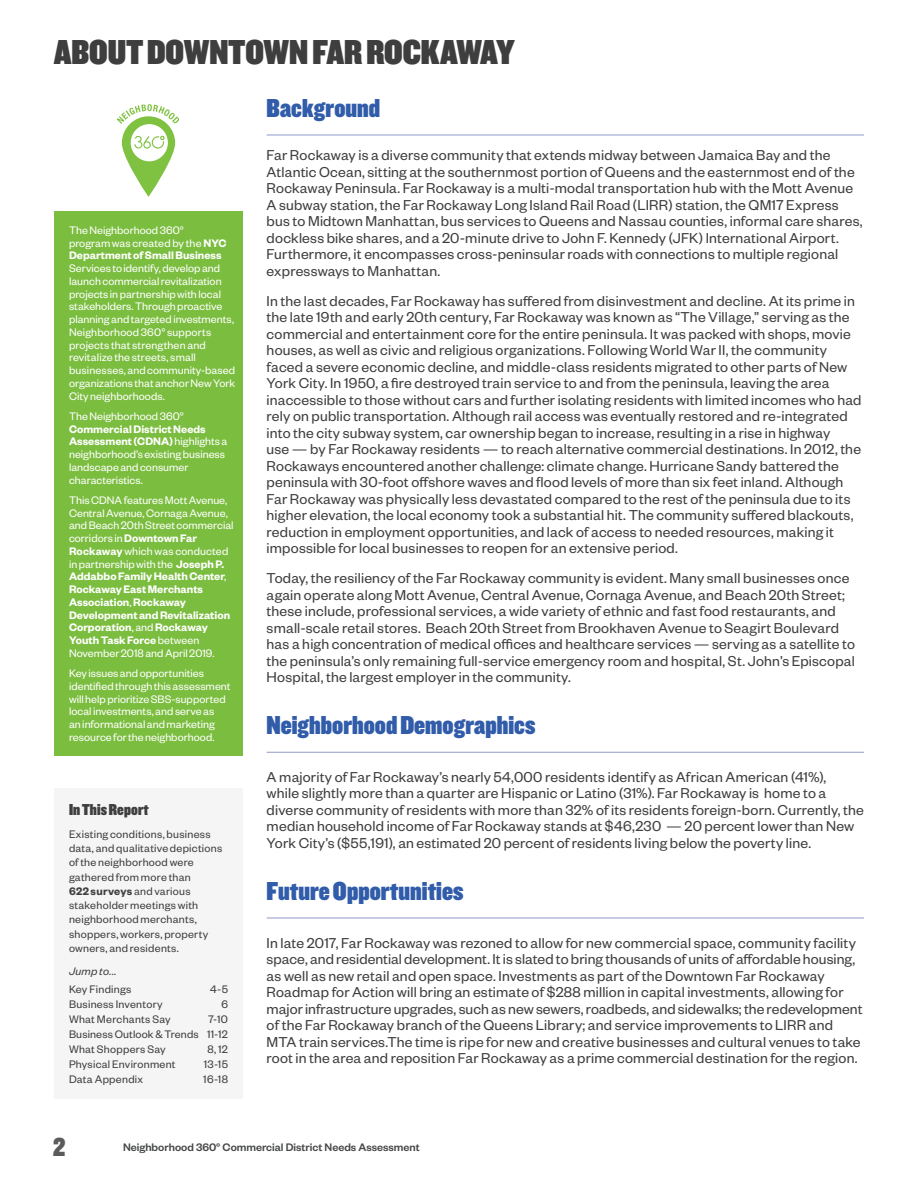
<style>
.page{position:relative;width:918px;height:1188px;background:#fff}
.page>*{position:absolute;margin:0;border:0;box-sizing:border-box;transform-origin:0 0}
.t1{font:36px "Knockout HTF90 Ultmt Welterwt";color:#3e3e3f}
.t2{font:27px "Knockout HTF90 Ultmt Welterwt";letter-spacing:.005em;color:#315caa}
.t3{font:27px "Knockout HTF90 Ultmt Welterwt";color:#5b5b5e}
.t4{font:16.5px "Knockout HTF90 Ultmt Welterwt";letter-spacing:.005em;color:#3e3e3f}
.t5{font:15.75px/16.5px "Founders Grotesk";letter-spacing:.015em;color:#3e3e3f}
.t6{font:12px/12.8px "Founders Grotesk";letter-spacing:.005em;color:#fff}
.t7{font:12px/15px "Founders Grotesk";letter-spacing:.025em;color:#3e3e3f}
.t8{font:500 12px "Founders Grotesk";color:#464748}
.t9{font:italic 12px "Founders Grotesk";letter-spacing:.02em;color:#3e3e3f}
.s1{font-weight:600}
</style>
<div class="page">
<hr style="left:267px;top:135px;width:597px;height:1px;background:#8f9acd">
<hr style="left:267px;top:752px;width:597px;height:1px;background:#8f9acd">
<hr style="left:267px;top:918px;width:597px;height:1px;background:#8f9acd">
<div style="left:54px;top:211px;width:189px;height:545px;background:#7bbd3f"></div>
<div style="left:54px;top:789px;width:189px;height:310px;background:#f5f5f6"></div>
<svg style="left:117px;top:104px;width:63px;height:93px"></svg>
<h1 class="t1" style="left:54px;top:33px;width:462px">ABOUT DOWNTOWN FAR ROCKAWAY</h1>
<p class="t6" style="left:69px;top:223px;width:159px">The Neighborhood 360° program was created by the <span class="s1">NYC<br>Department of Small Business</span></p>
<p class="t6" style="left:69px;top:261px;width:168px">Services to identify, develop and launch commercial revitalization projects in partnership with local stakeholders. Through proactive planning and targeted investments,<br>Neighborhood 360° supports projects that strengthen and revitalize the streets, small businesses, and community-based organizations that anchor New York<br>City neighborhoods.</p>
<p class="t6" style="left:69px;top:409px;width:116px">The Neighborhood 360°</p>
<p class="t6" style="left:69px;top:422px;width:160px"><span class="s1">Commercial District Needs<br>Assessment (CDNA)</span> highlights a neighborhood’s existing business landscape and consumer characteristics.</p>
<p class="t6" style="left:69px;top:493px;width:166px">This CDNA features Mott Avenue,<br>Central Avenue, Cornaga Avenue, and Beach 20th Street commercial corridors in <span class="s1">Downtown Far<br>Rockaway</span> which was conducted in partnership with the <span class="s1">Joseph P.<br>Addabbo Family Health Center</span>,<br><span class="s1">Rockaway East Merchants<br>Association</span>, <span class="s1">Rockaway<br>Development and Revitalization<br>Corporation</span>, and <span class="s1">Rockaway<br>Youth Task Force</span> between<br>November 2018 and April 2019.</p>
<p class="t6" style="left:69px;top:666px;width:163px">Key issues and opportunities identified through this assessment will help prioritize SBS-supported local investments, and serve as<br>an informational and marketing resource for the neighborhood.</p>
<p class="t4" style="left:69px;top:800px;width:81px">In This Report</p>
<p class="t7" style="left:69px;top:826px;width:155px;line-height:14.2px">Existing conditions, business data, and qualitative depictions of the neighborhood were gathered from more than<br><span class="s1">622 surveys</span> and various stakeholder meetings with neighborhood merchants, shoppers, workers, property owners, and residents.</p>
<p class="t9" style="left:69px;top:964px;width:49px">Jump to...</p>
<p class="t7" style="left:69px;top:981px;width:131px">Key Findings<br>Business Inventory<br>What Merchants Say<br>Business Outlook &amp; Trends<br>What Shoppers Say<br>Physical Environment<br>Data Appendix</p>
<p class="t7" style="left:203px;top:981px;width:26px;text-align:right">4-5<br>6<br>7-10<br>11-12<br>8, 12<br>13-15<br>16-18</p>
<h2 class="t2" style="left:267px;top:93px;width:115px">Background</h2>
<p class="t5" style="left:267px;top:146px;width:598px">Far Rockaway is a diverse community that extends midway between Jamaica Bay and the Atlantic Ocean, sitting at the southernmost portion of Queens and the easternmost end of the Rockaway Peninsula. Far Rockaway is a multi-modal transportation hub with the Mott Avenue A subway station, the Far Rockaway Long Island Rail Road (LIRR) station, the QM17 Express bus to Midtown Manhattan, bus services to Queens and Nassau counties, informal care shares, dockless bike shares, and a 20-minute drive to John F. Kennedy (JFK) International Airport.<br>Furthermore, it encompasses cross-peninsular roads with connections to multiple regional expressways to Manhattan.</p>
<p class="t5" style="left:267px;top:292px;width:596px">In the last decades, Far Rockaway has suffered from disinvestment and decline. At its prime in the late 19th and early 20th century, Far Rockaway was known as “The Village,” serving as the commercial and entertainment core for the entire peninsula. It was packed with shops, movie houses, as well as civic and religious organizations. Following World War II, the community faced a severe economic decline, and middle-class residents migrated to other parts of New York City. In 1950, a fire destroyed train service to and from the peninsula, leaving the area inaccessible to those without cars and further isolating residents with limited incomes who had rely on public transportation. Although rail access was eventually restored and re-integrated into the city subway system, car ownership began to increase, resulting in a rise in highway<br>use — by Far Rockaway residents — to reach alternative commercial destinations. In 2012, the Rockaways encountered another challenge: climate change. Hurricane Sandy battered the peninsula with 30-foot offshore waves and flood levels of more than six feet inland. Although Far Rockaway was physically less devastated compared to the rest of the peninsula due to its higher elevation, the local economy took a substantial hit. The community suffered blackouts, reduction in employment opportunities, and lack of access to needed resources, making it impossible for local businesses to reopen for an extensive period.</p>
<p class="t5" style="left:267px;top:569px;width:590px">Today, the resiliency of the Far Rockaway community is evident. Many small businesses once again operate along Mott Avenue, Central Avenue, Cornaga Avenue, and Beach 20th Street; these include, professional services, a wide variety of ethnic and fast food restaurants, and small-scale retail stores. Beach 20th Street from Brookhaven Avenue to Seagirt Boulevard has a high concentration of medical offices and healthcare services — serving as a satellite to the peninsula’s only remaining full-service emergency room and hospital, St. John’s Episcopal Hospital, the largest employer in the community.</p>
<h2 class="t2" style="left:267px;top:710px;width:270px">Neighborhood Demographics</h2>
<p class="t5" style="left:267px;top:768px;width:599px">A majority of Far Rockaway’s nearly 54,000 residents identify as African American (41%),<br>while slightly more than a quarter are Hispanic or Latino (31%). Far Rockaway is home to a diverse community of residents with more than 32% of its residents foreign-born. Currently, the median household income of Far Rockaway stands at $46,230 — 20 percent lower than New York City’s ($55,191), an estimated 20 percent of residents living below the poverty line.</p>
<h2 class="t2" style="left:267px;top:876px;width:198px">Future Opportunities</h2>
<p class="t5" style="left:267px;top:934px;width:597px">In late 2017, Far Rockaway was rezoned to allow for new commercial space, community facility space, and residential development. It is slated to bring thousands of units of affordable housing, as well as new retail and open space. Investments as part of the Downtown Far Rockaway Roadmap for Action will bring an estimate of $288 million in capital investments, allowing for major infrastructure upgrades, such as new sewers, roadbeds, and sidewalks; the redevelopment of the Far Rockaway branch of the Queens Library; and service improvements to LIRR and MTA train services.The time is ripe for new and creative businesses and cultural venues to take root in the area and reposition Far Rockaway as a prime commercial destination for the region.</p>
<h2 class="t3" style="left:53px;top:1133px;width:14px">2</h2>
<p class="t8" style="left:123px;top:1140px;width:298px">Neighborhood 360° Commercial District Needs Assessment</p>
</div>
